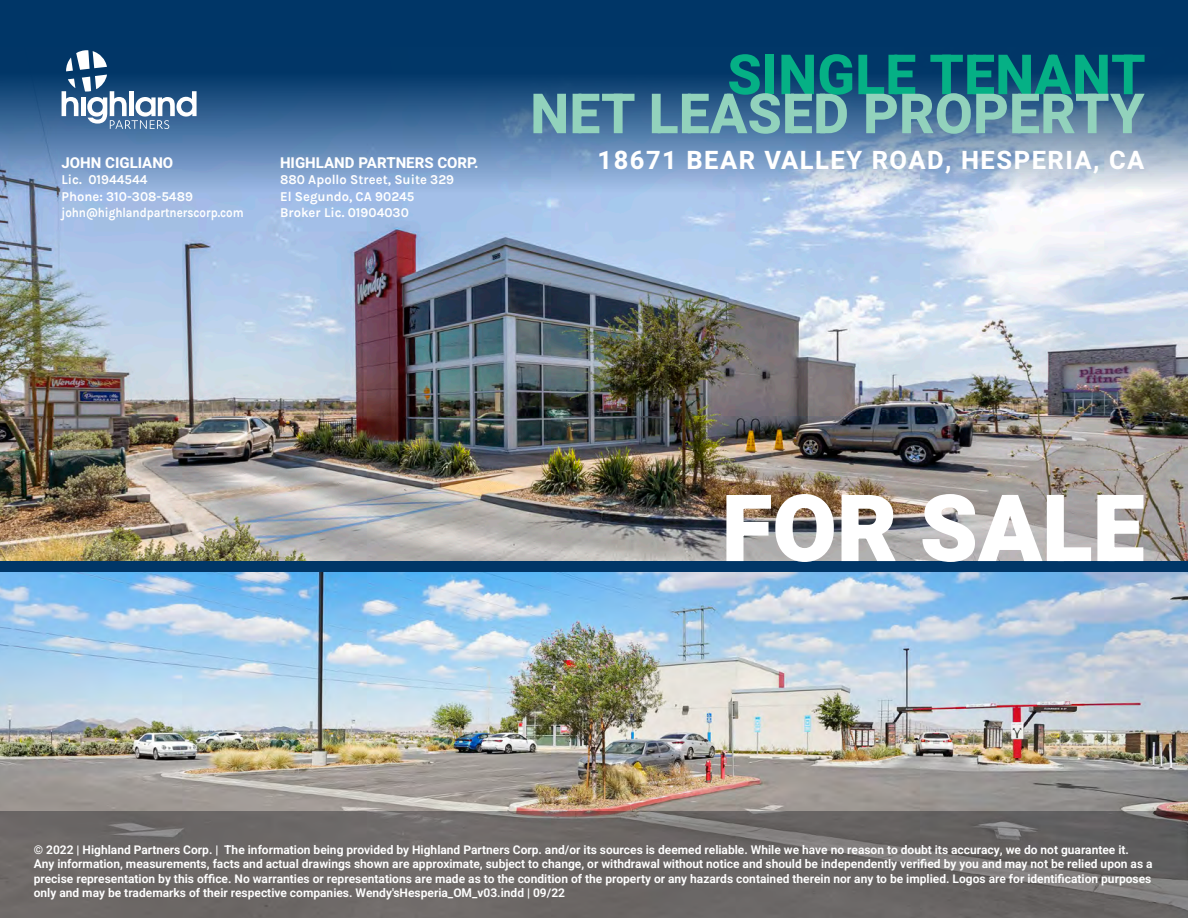
<style>
.page{position:relative;width:1188px;height:918px;background:#fff}
.page>*{position:absolute;margin:0;border:0;box-sizing:border-box;transform-origin:0 0}
.Corporate-Heading-Bo{font:900 93px "Heebo";color:#fff}
.Corporate-Heading-Bo-2{font:800 55.5px/39px "Heebo";color:#92d2bc;text-align:right}
.Corporate-Heading-Bo-3{font:700 25.5px "Heebo";letter-spacing:.06em;color:#fff}
.Contact{font:700 15px "Heebo";color:#fff}
.Marketing_-_Body{font:700 13.5px "Karla";color:#fff;scale:.96 1}
.Marketing_-_Body-2{font:700 13.5px "Karla";color:#fff;scale:.85 1}
.Corporate_-_Body-Reg{font:600 12px/14.4px "Heebo";color:#fff}
.s1{color:#05b085}
</style>
<div class="page">
<img style="left:0;top:572px;width:1188px;height:240px">
<img style="left:0;top:0;width:1188px;height:561px">
<div style="left:0;top:561px;width:1188px;height:11px;background:#003667"></div>
<svg style="left:0;top:812px;width:1188px;height:106px;background:#6c6867"></svg>
<svg style="left:62px;top:50px;width:135px;height:79px"></svg>
<p class="Contact" style="left:62px;top:152px;width:113px">JOHN CIGLIANO</p>
<p class="Marketing_-_Body" style="left:62px;top:172px;width:91px">Lic. 01944544</p>
<p class="Marketing_-_Body" style="left:62px;top:188px;width:138px">Phone: 310-308-5489</p>
<p class="Marketing_-_Body-2" style="left:62px;top:204px;width:216px">john@highlandpartnerscorp.com</p>
<p class="Contact" style="left:280px;top:152px;width:200px">HIGHLAND PARTNERS CORP.</p>
<p class="Marketing_-_Body" style="left:280px;top:172px;width:183px">880 Apollo Street, Suite 329</p>
<p class="Marketing_-_Body" style="left:280px;top:188px;width:141px">El Segundo, CA 90245</p>
<p class="Marketing_-_Body" style="left:280px;top:204px;width:136px">Broker Lic. 01904030</p>
<p class="Corporate-Heading-Bo-2" style="left:530px;top:55px;width:617px"><span class="s1">SINGLE TENANT<br></span>NET LEASED PROPERTY</p>
<p class="Corporate-Heading-Bo-3" style="left:598px;top:142px;width:549px">18671 BEAR VALLEY ROAD, HESPERIA, CA</p>
<p class="Corporate-Heading-Bo" style="left:722px;top:464px;width:424px">FOR SALE</p>
<p class="Corporate_-_Body-Reg" style="left:34px;top:842px;width:1120px">© 2022 | Highland Partners Corp. | The information being provided by Highland Partners Corp. and/or its sources is deemed reliable. While we have no reason to doubt its accuracy, we do not guarantee it.<br>Any information, measurements, facts and actual drawings shown are approximate, subject to change, or withdrawal without notice and should be independently verified by you and may not be relied upon as a precise representation by this office. No warranties or representations are made as to the condition of the property or any hazards contained therein nor any to be implied. Logos are for identification purposes only and may be trademarks of their respective companies. Wendy'sHesperia_OM_v03.indd | 09/22</p>
</div>
